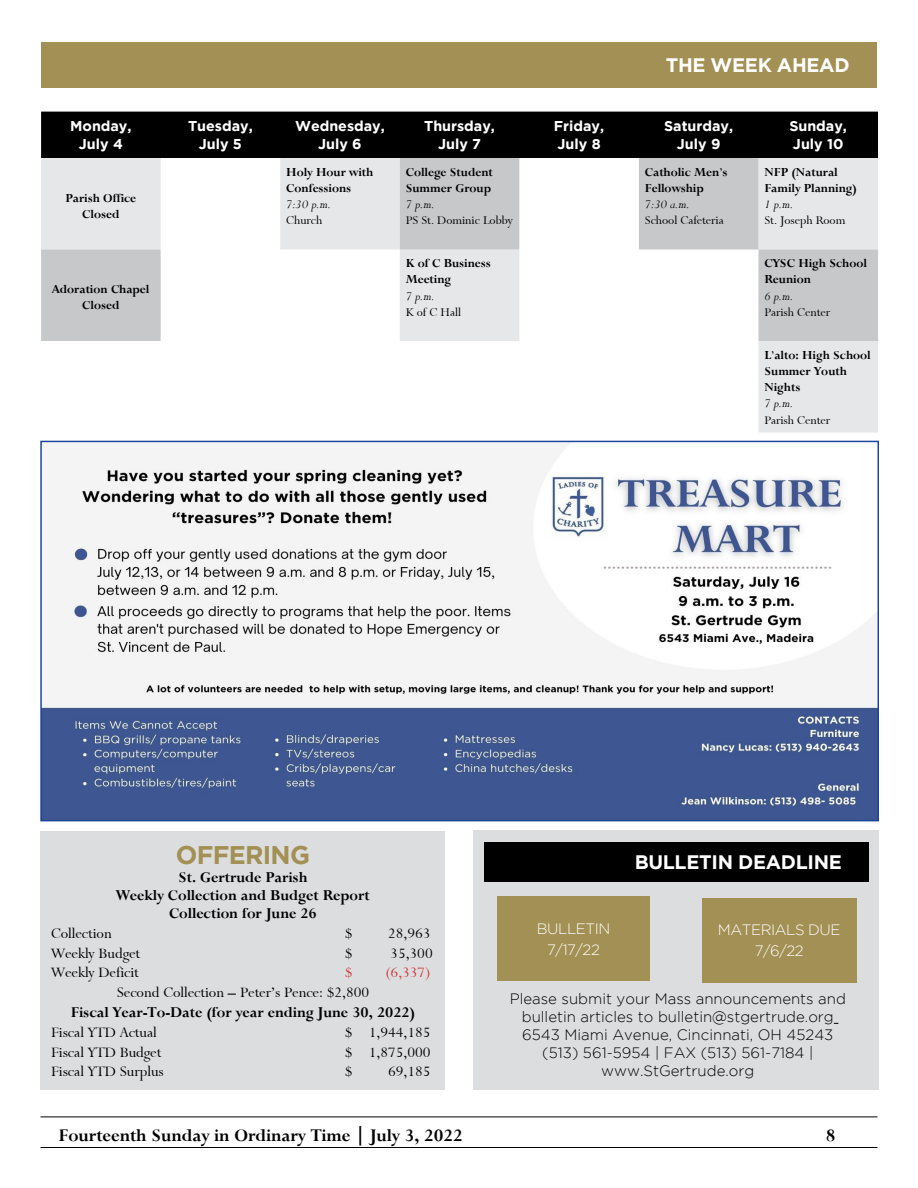
<style>
.page{position:relative;width:918px;height:1188px;background:#fff}
.page>*{position:absolute;margin:0;border:0;box-sizing:border-box;transform-origin:0 0}
.t1{font:700 25.5px "Gotham";letter-spacing:-.03em;color:#a39054}
.t2{font:19.5px "Bronte Bold SWFTE";color:#000}
.t3{font:700 19.5px "Gotham";letter-spacing:-.015em;color:#fff}
.t4{font:16.5px "Bronte Regular SWFTE";color:#000}
.t5{font:16.5px/18px "Bronte Bold SWFTE";color:#000;text-align:center}
.t6{font:16.5px "Bronte Regular SWFTE";color:#d13438}
.t7{font:300 15px/18px "Gotham";color:#000;text-align:center}
.t8{font:300 15px/21px "Gotham";letter-spacing:-.03em;color:#fff;text-align:center}
.t9{font:700 14.25px/17.1px "Gotham";color:#fff;text-align:center}
.t10{font:13.5px/16.2px "Bronte Bold SWFTE";color:#000}
.t11{font:13.5px "Bronte Regular SWFTE";color:#000}
.t12{font:13.5px "Bronte Italic SWFTE";color:#000}
.s1{font-family:"Bronte Regular SWFTE"}
</style>
<div class="page">
<hr style="left:40px;top:1147px;width:838px;height:1px;background:#000">
<hr style="left:40px;top:1117px;width:838px;height:1px;background:#000">
<div style="left:41px;top:112px;width:837px;height:46px;background:#000"></div>
<div style="left:758px;top:341px;width:120px;height:92px;background:#e6e7e8"></div>
<svg style="left:41px;top:158px;width:837px;height:183px"></svg>
<div style="left:41px;top:42px;width:836px;height:45px;background:#a39054"></div>
<div style="left:40px;top:831px;width:406px;height:259px;background:#dcddde"></div>
<div style="left:473px;top:830px;width:406px;height:259px;background:#dcddde"></div>
<div style="left:497px;top:897px;width:153px;height:84px;background:#a39054"></div>
<div style="left:702px;top:898px;width:155px;height:85px;background:#a39054"></div>
<div style="left:484px;top:842px;width:385px;height:40px;background:#000"></div>
<img style="left:42px;top:443px;width:835px;height:376px">
<h2 class="t3" style="left:666px;top:54px;width:185px">THE WEEK AHEAD</h2>
<p class="t9" style="left:70px;top:117px;width:63px">Monday,<br>July 4</p>
<p class="t9" style="left:188px;top:117px;width:66px">Tuesday,<br>July 5</p>
<p class="t9" style="left:295px;top:117px;width:91px">Wednesday,<br>July 6</p>
<p class="t9" style="left:424px;top:117px;width:72px">Thursday,<br>July 7</p>
<p class="t9" style="left:554px;top:117px;width:52px;text-align:left">Friday,<br>July 8</p>
<p class="t9" style="left:664px;top:117px;width:71px">Saturday,<br>July 9</p>
<p class="t9" style="left:789px;top:117px;width:59px;text-align:left">Sunday,<br>July 10</p>
<p class="t10" style="left:66px;top:190px;width:72px;text-align:center">Parish Office<br>Closed</p>
<p class="t10" style="left:52px;top:281px;width:99px;text-align:center">Adoration Chapel<br>Closed</p>
<p class="t10" style="left:286px;top:164px;width:89px">Holy Hour with<br>Confessions</p>
<p class="t12" style="left:286px;top:197px;width:47px">7:30 p.m.</p>
<p class="t11" style="left:286px;top:213px;width:38px">Church</p>
<p class="t10" style="left:406px;top:164px;width:89px">College Student<br>Summer Group</p>
<p class="t12" style="left:406px;top:197px;width:31px">7 p.m.</p>
<p class="t11" style="left:406px;top:213px;width:109px">PS St. Dominic Lobby</p>
<p class="t10" style="left:406px;top:255px;width:87px">K of C Business<br>Meeting</p>
<p class="t12" style="left:406px;top:288px;width:31px">7 p.m.</p>
<p class="t11" style="left:406px;top:304px;width:57px">K of C Hall</p>
<p class="t10" style="left:645px;top:164px;width:84px">Catholic Men<span class="s1">’</span>s<br>Fellowship</p>
<p class="t12" style="left:645px;top:197px;width:47px">7:30 a.m.</p>
<p class="t11" style="left:645px;top:213px;width:80px">School Cafeteria</p>
<p class="t10" style="left:764px;top:164px;width:94px">NFP (Natural<br>Family Planning)</p>
<p class="t12" style="left:764px;top:197px;width:31px">1 p.m.</p>
<p class="t11" style="left:764px;top:213px;width:82px">St. Joseph Room</p>
<p class="t10" style="left:764px;top:255px;width:104px">CYSC High School<br>Reunion</p>
<p class="t12" style="left:764px;top:288px;width:31px">6 p.m.</p>
<p class="t11" style="left:764px;top:304px;width:67px">Parish Center</p>
<p class="t10" style="left:764px;top:347px;width:108px">L<span class="s1">’</span>alto: High School<br>Summer Youth<br>Nights</p>
<p class="t12" style="left:764px;top:396px;width:31px">7 p.m.</p>
<p class="t11" style="left:764px;top:412px;width:67px">Parish Center</p>
<h1 class="t1" style="left:176px;top:840px;width:136px">OFFERING</h1>
<p class="t5" style="left:116px;top:869px;width:255px">St. Gertrude Parish<br>Weekly Collection and Budget Report<br>Collection for June 26</p>
<p class="t4" style="left:51px;top:924px;width:62px">Collection</p>
<p class="t4" style="left:345px;top:924px;width:9px">$</p>
<p class="t4" style="left:388px;top:924px;width:44px">28,963</p>
<p class="t4" style="left:51px;top:944px;width:91px">Weekly Budget</p>
<p class="t4" style="left:345px;top:944px;width:9px">$</p>
<p class="t4" style="left:390px;top:944px;width:44px">35,300</p>
<p class="t4" style="left:51px;top:963px;width:89px">Weekly Deficit</p>
<p class="t6" style="left:345px;top:963px;width:9px">$</p>
<p class="t6" style="left:385px;top:963px;width:47px">(6,337)</p>
<p class="t4" style="left:117px;top:983px;width:254px">Second Collection – Peter’s Pence: $2,800</p>
<p class="t5" style="left:71px;top:1004px;width:346px">Fiscal Year-To-Date (for year ending June 30, 2022)</p>
<p class="t4" style="left:51px;top:1023px;width:107px">Fiscal YTD Actual</p>
<p class="t4" style="left:345px;top:1023px;width:87px">$ 1,944,185</p>
<p class="t4" style="left:51px;top:1043px;width:112px">Fiscal YTD Budget</p>
<p class="t4" style="left:345px;top:1043px;width:87px">$ 1,875,000</p>
<p class="t4" style="left:51px;top:1062px;width:114px">Fiscal YTD Surplus</p>
<p class="t4" style="left:345px;top:1062px;width:9px">$</p>
<p class="t4" style="left:388px;top:1062px;width:44px">69,185</p>
<h2 class="t3" style="left:635px;top:851px;width:209px">BULLETIN DEADLINE</h2>
<p class="t8" style="left:537px;top:918px;width:75px">BULLETIN<br>7/17/22</p>
<p class="t8" style="left:718px;top:919px;width:124px">MATERIALS DUE<br>7/6/22</p>
<p class="t7" style="left:510px;top:989px;width:338px">Please submit your Mass announcements and bulletin articles to bulletin@stgertrude.org 6543 Miami Avenue, Cincinnati, OH 45243 (513) 561-5954 | FAX (513) 561-7184 | www.StGertrude.org</p>
<h2 class="t2" style="left:58px;top:1123px;width:406px">Fourteenth Sunday in Ordinary Time | July 3, 2022</h2>
<h2 class="t2" style="left:826px;top:1123px;width:11px">8</h2>
</div>
